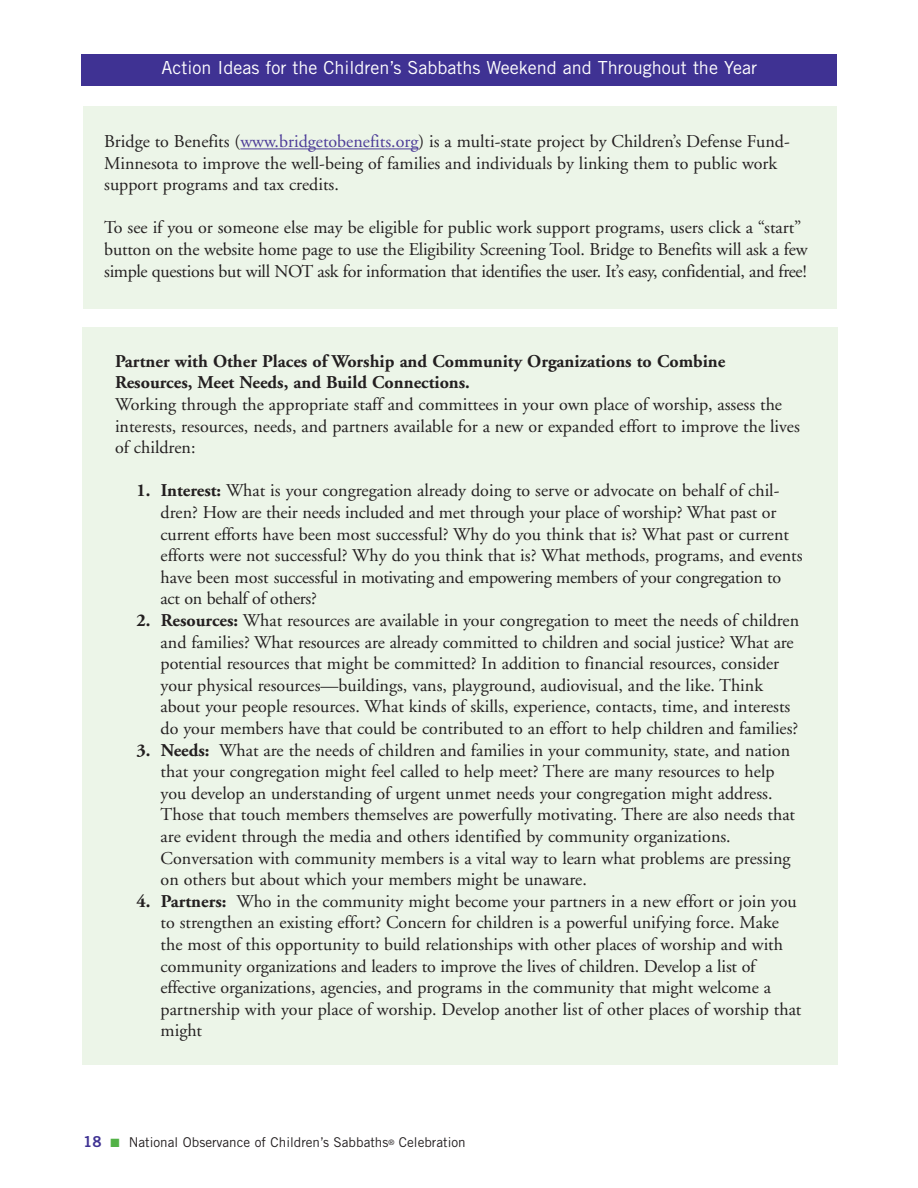
<style>
.page{position:relative;width:918px;height:1188px;background:#fff}
.page>*{position:absolute;margin:0;border:0;box-sizing:border-box;transform-origin:0 0}
.t1{font:18px/21.6px "Adobe Garamond";color:#231f20}
.t2{font:700 18px/21.6px "Adobe Garamond";color:#231f20}
.t3{font:18px "Trade Gothic";color:#fff}
.t4{font:13.5px "Trade Gothic";color:#231f20}
.s1{color:#4d3c98}
.s2{font-weight:700}
.s3{font-family:"Trade Gothic Bold Two";font-size:15px;color:#3f3293}
.s4{color:#53b247}
</style>
<div class="page">
<div style="left:82px;top:54px;width:755px;height:31px;background:#3f3293"></div>
<div style="left:84px;top:106px;width:753px;height:203px;background:#ecf5e8"></div>
<div style="left:82px;top:327px;width:755px;height:738px;background:#ecf5e8"></div>
<hr style="left:240px;top:148px;width:178px;height:1px;background:#4d3c98">
<p class="t3" style="left:161px;top:61px;width:597px">Action Ideas for the Children’s Sabbaths Weekend and Throughout the Year</p>
<p class="t1" style="left:104px;top:132px;width:687px">Bridge to Benefits (<span class="s1">www.bridgetobenefits.org</span>) is a multi-state project by Children’s Defense Fund-<br>Minnesota to improve the well-being of families and individuals by linking them to public work support programs and tax credits.</p>
<p class="t1" style="left:104px;top:218px;width:705px">To see if you or someone else may be eligible for public work support programs, users click a “start” button on the website home page to use the Eligibility Screening Tool. Bridge to Benefits will ask a few simple questions but will NOT ask for information that identifies the user. It’s easy, confidential, and free!</p>
<p class="t2" style="left:115px;top:352px;width:612px">Partner with Other Places of Worship and Community Organizations to Combine<br>Resources, Meet Needs, and Build Connections.</p>
<p class="t1" style="left:115px;top:395px;width:686px">Working through the appropriate staff and committees in your own place of worship, assess the interests, resources, needs, and partners available for a new or expanded effort to improve the lives of children:</p>
<p class="t1" style="left:161px;top:482px;width:644px;text-indent:-24px"><span class="s2">1. Interest:</span> What is your congregation already doing to serve or advocate on behalf of chil&shy;dren? How are their needs included and met through your place of worship? What past or current efforts have been most successful? Why do you think that is? What past or current efforts were not successful? Why do you think that is? What methods, programs, and events have been most successful in motivating and empowering members of your congregation to act on behalf of others?</p>
<p class="t1" style="left:161px;top:611px;width:640px;text-indent:-24px"><span class="s2">2. Resources:</span> What resources are available in your congregation to meet the needs of children and families? What resources are already committed to children and social justice? What are potential resources that might be committed? In addition to financial resources, consider your physical resources—buildings, vans, playground, audiovisual, and the like. Think about your people resources. What kinds of skills, experience, contacts, time, and interests do your members have that could be contributed to an effort to help children and families?</p>
<p class="t1" style="left:161px;top:741px;width:636px;text-indent:-24px"><span class="s2">3. Needs:</span> What are the needs of children and families in your community, state, and nation that your congregation might feel called to help meet? There are many resources to help you develop an understanding of urgent unmet needs your congregation might address.<br>Those that touch members themselves are powerfully motivating. There are also needs that are evident through the media and others identified by community organizations.<br>Conversation with community members is a vital way to learn what problems are pressing on others but about which your members might be unaware.</p>
<p class="t1" style="left:161px;top:892px;width:642px;text-indent:-24px"><span class="s2">4. Partners:</span> Who in the community might become your partners in a new effort or join you to strengthen an existing effort? Concern for children is a powerful unifying force. Make the most of this opportunity to build relationships with other places of worship and with community organizations and leaders to improve the lives of children. Develop a list of effective organizations, agencies, and programs in the community that might welcome a partnership with your place of worship. Develop another list of other places of worship that might</p>
<p class="t4" style="left:83px;top:1138px;width:384px"><span class="s3">18</span> <span class="s4">■</span> National Observance of Children’s Sabbaths<sup>®</sup> Celebration</p>
</div>
